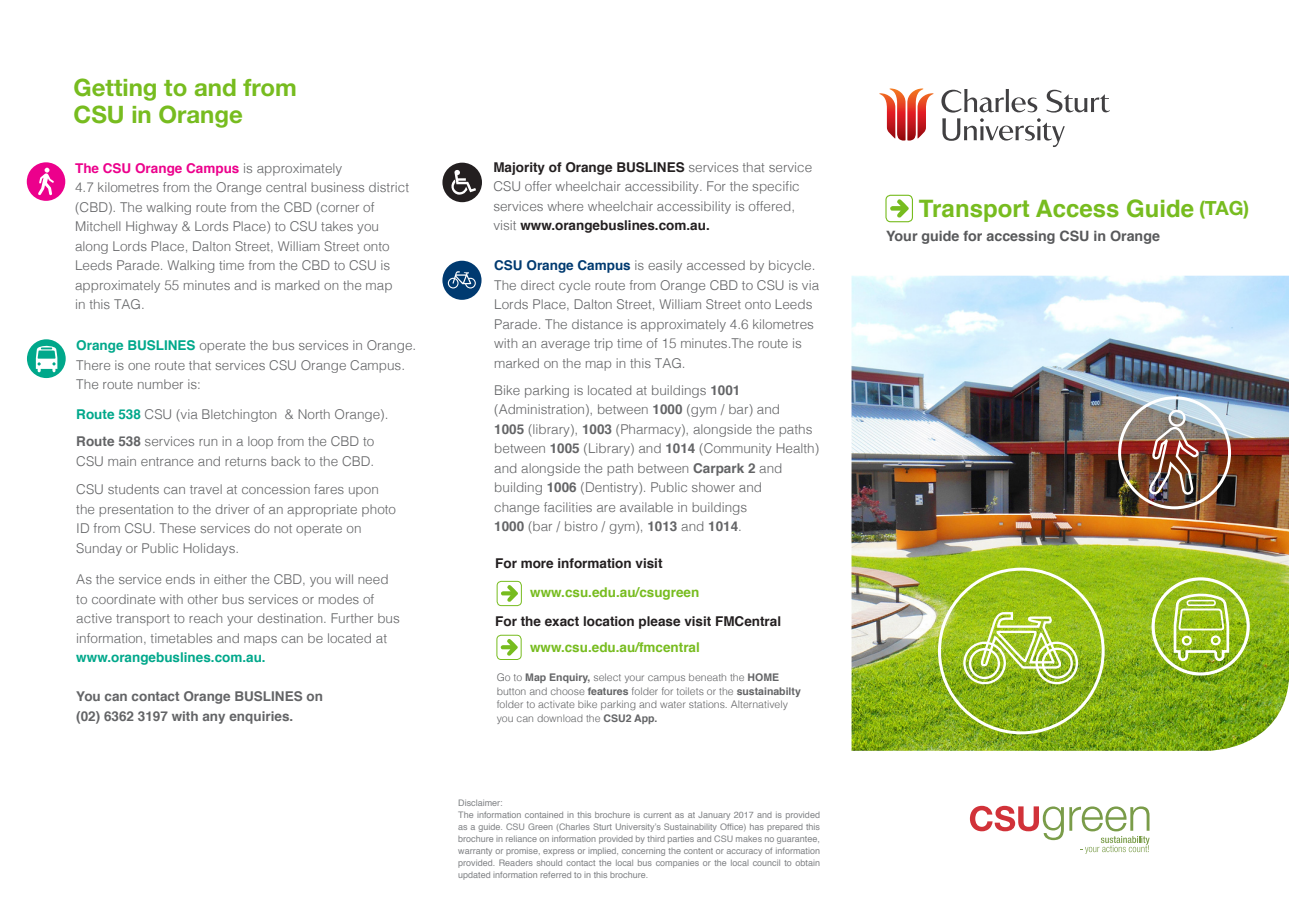
<style>
.page{position:relative;width:1289px;height:919px;background:#fff}
.page>*{position:absolute;margin:0;border:0;box-sizing:border-box;transform-origin:0 0}
.t1{font:700 24px/27px "Helvetica Neue LT Std";color:#77bc1f}
.t2{font:700 24px "Helvetica";color:#77bc1f}
.t3{font:700 14.25px "Helvetica";color:#58595b}
.t4{font:300 13.5px/19.5px "Helvetica";color:#636466}
.t5{font:700 13.5px "Helvetica";color:#231f20}
.t6{font:700 13.5px/19.5px "Helvetica";color:#636466}
.t7{font:700 13.5px "Helvetica";color:#77bc1f}
.t8{font:700 13.5px "Helvetica";color:#00a88b}
.t9{font:300 10.5px/13.5px "Helvetica";color:#636466}
.t10{font:9px/12px "Helvetica";color:#808285}
.s1{font-weight:700;color:#ec008c}
.s2{font-weight:700;color:#231f20}
.s3{font-weight:700;color:#00a88b}
.s4{font-weight:700}
.s5{font-weight:700;color:#003a70}
.s6{font-family:"Helvetica Neue LT Std";font-size:19.5px}
</style>
<div class="page">
<img style="left:851px;top:276px;width:437px;height:474px">
<svg style="left:969px;top:805px;width:94px;height:35px"></svg>
<svg style="left:1069px;top:806px;width:80px;height:47px"></svg>
<svg style="left:941px;top:89px;width:168px;height:58px"></svg>
<svg style="left:879px;top:88px;width:54px;height:52px"></svg>
<div style="left:1118px;top:396px;width:112px;height:113px;border:3px solid #fff;border-radius:50%"></div>
<div style="left:1168px;top:409px;width:17px;height:18px;border:2px solid #fff;border-radius:50%"></div>
<img style="left:1145px;top:427px;width:53px;height:70px">
<svg style="left:979px;top:611px;width:83px;height:62px"></svg>
<div style="left:963px;top:641px;width:42px;height:43px;border:2px solid #fff;border-radius:50%"></div>
<div style="left:968px;top:648px;width:32px;height:31px;border:2px solid #fff;border-radius:50%"></div>
<div style="left:1041px;top:647px;width:31px;height:31px;border:2px solid #fff;border-radius:50%"></div>
<div style="left:1035px;top:641px;width:43px;height:43px;border:2px solid #fff;border-radius:50%"></div>
<div style="left:1151px;top:577px;width:98px;height:98px;border:3px solid #fff;border-radius:50%"></div>
<svg style="left:1172px;top:555px;width:58px;height:107px;background:#a9c844"></svg>
<svg style="left:890px;top:199px;width:19px;height:19px"></svg>
<div style="left:885px;top:195px;width:28px;height:27px;border:1px solid #77bc1f;border-radius:5px"></div>
<svg style="left:501px;top:585px;width:17px;height:17px"></svg>
<div style="left:497px;top:581px;width:24px;height:25px;border:1px solid #77bc1f;border-radius:4px"></div>
<svg style="left:500px;top:639px;width:18px;height:17px"></svg>
<div style="left:496px;top:634px;width:25px;height:25px;border:1px solid #77bc1f;border-radius:4px"></div>
<div style="left:27px;top:162px;width:38px;height:39px;background:#ec008c;border-radius:50%"></div>
<svg style="left:38px;top:168px;width:16px;height:27px"></svg>
<div style="left:442px;top:261px;width:39px;height:39px;background:#003a70;border-radius:50%"></div>
<div style="left:448px;top:278px;width:10px;height:10px;border:1px solid #fff;border-radius:50%"></div>
<div style="left:465px;top:278px;width:11px;height:10px;border:1px solid #fff;border-radius:50%"></div>
<svg style="left:452px;top:271px;width:19px;height:13px"></svg>
<div style="left:27px;top:339px;width:39px;height:39px;background:#00a88b;border-radius:50%"></div>
<svg style="left:36px;top:345px;width:21px;height:27px"></svg>
<div style="left:442px;top:163px;width:40px;height:39px;background:#231f20;border-radius:50%"></div>
<svg style="left:451px;top:170px;width:25px;height:25px"></svg>
<h1 class="t1" style="left:74px;top:74px;width:225px">Getting to and from<br>CSU in Orange</h1>
<p class="t4" style="left:75px;top:157px;width:335px"><span class="s1">The CSU Orange Campus</span> is approximately<br>4.7 kilometres from the Orange central business district (CBD). The walking route from the CBD (corner of Mitchell Highway &amp; Lords Place) to CSU takes you along Lords Place, Dalton Street, William Street onto Leeds Parade. Walking time from the CBD to CSU is approximately 55 minutes and is marked on the map<br>in this TAG.</p>
<p class="t4" style="left:493px;top:156px;width:320px"><span class="s2">Majority of Orange BUSLINES</span> services that service CSU offer wheelchair accessibility. For the specific services where wheelchair accessibility is offered, visit <span class="s2">www.orangebuslines.com.au.</span></p>
<p class="t4" style="left:76px;top:335px;width:341px"><span class="s3">Orange BUSLINES</span> operate the bus services in Orange.<br>There is one route that services CSU Orange Campus.<br>The route number is:</p>
<p class="t4" style="left:76px;top:400px;width:314px;line-height:27px"><span class="s3">Route 538</span> CSU (via Bletchington &amp; North Orange).<br><span class="s4">Route 538</span> services run in a loop from the CBD to</p>
<p class="t4" style="left:76px;top:446px;width:304px;line-height:28.5px">CSU main entrance and returns back to the CBD.<br>CSU students can travel at concession fares upon</p>
<p class="t4" style="left:76px;top:498px;width:321px">the presentation to the driver of an appropriate photo<br>ID from CSU. These services do not operate on<br>Sunday or Public Holidays.</p>
<p class="t4" style="left:76px;top:568px;width:325px">As the service ends in either the CBD, you will need to coordinate with other bus services or modes of active transport to reach your destination. Further bus information, timetables and maps can be located at</p>
<p class="t8" style="left:76px;top:646px;width:191px">www.orangebuslines.com.au.</p>
<p class="t6" style="left:76px;top:687px;width:248px">You can contact Orange BUSLINES on (02) 6362 3197 with any enquiries.</p>
<p class="t4" style="left:494px;top:254px;width:326px"><span class="s5">CSU Orange Campus</span> is easily accessed by bicycle.<br>The direct cycle route from Orange CBD to CSU is via Lords Place, Dalton Street, William Street onto Leeds Parade. The distance is approximately 4.6 kilometres with an average trip time of 15 minutes.The route is marked on the map in this TAG.</p>
<p class="t4" style="left:494px;top:379px;width:326px">Bike parking is located at buildings <span class="s4">1001 </span>(Administration), between <span class="s4">1000</span> (gym / bar) and<br><span class="s4">1005</span> (library), <span class="s4">1003</span> (Pharmacy), alongside the paths between <span class="s4">1005</span> (Library) and <span class="s4">1014</span> (Community Health) and alongside the path between <span class="s4">Carpark 2</span> and building <span class="s4">1006</span> (Dentistry). Public shower and<br>change facilities are available in buildings<br><span class="s4">1000</span> (bar / bistro / gym), <span class="s4">1013</span> and <span class="s4">1014</span>.</p>
<p class="t5" style="left:495px;top:552px;width:169px">For more information visit</p>
<p class="t7" style="left:530px;top:581px;width:171px">www.csu.edu.au/csugreen</p>
<p class="t5" style="left:495px;top:610px;width:287px">For the exact location please visit FMCentral</p>
<p class="t7" style="left:530px;top:636px;width:171px">www.csu.edu.au/fmcentral</p>
<p class="t9" style="left:496px;top:670px;width:306px">Go to <span class="s4">Map Enquiry,</span> select your campus beneath the <span class="s4">HOME </span>button and choose <span class="s4">features</span> folder for toilets or the <span class="s4">sustainabilty </span>folder to activate bike parking and water stations. Alternatively you can download the <span class="s4">CSU2 App.</span></p>
<p class="t10" style="left:458px;top:796px;width:363px">Disclaimer:<br>The information contained in this brochure is current as at January 2017 and is provided as a guide. CSU Green (Charles Sturt University’s Sustainability Office) has prepared this brochure in reliance on information provided by third parties and CSU makes no guarantee, warranty or promise, express or implied, concerning the content or accuracy of information provided. Readers should contact the local bus companies or the local council to obtain updated information referred to in this brochure.</p>
<h1 class="t2" style="left:918px;top:189px;width:332px">Transport Access Guide <span class="s6">(TAG)</span></h1>
<p class="t3" style="left:886px;top:225px;width:275px">Your guide for accessing CSU in Orange</p>
</div>
